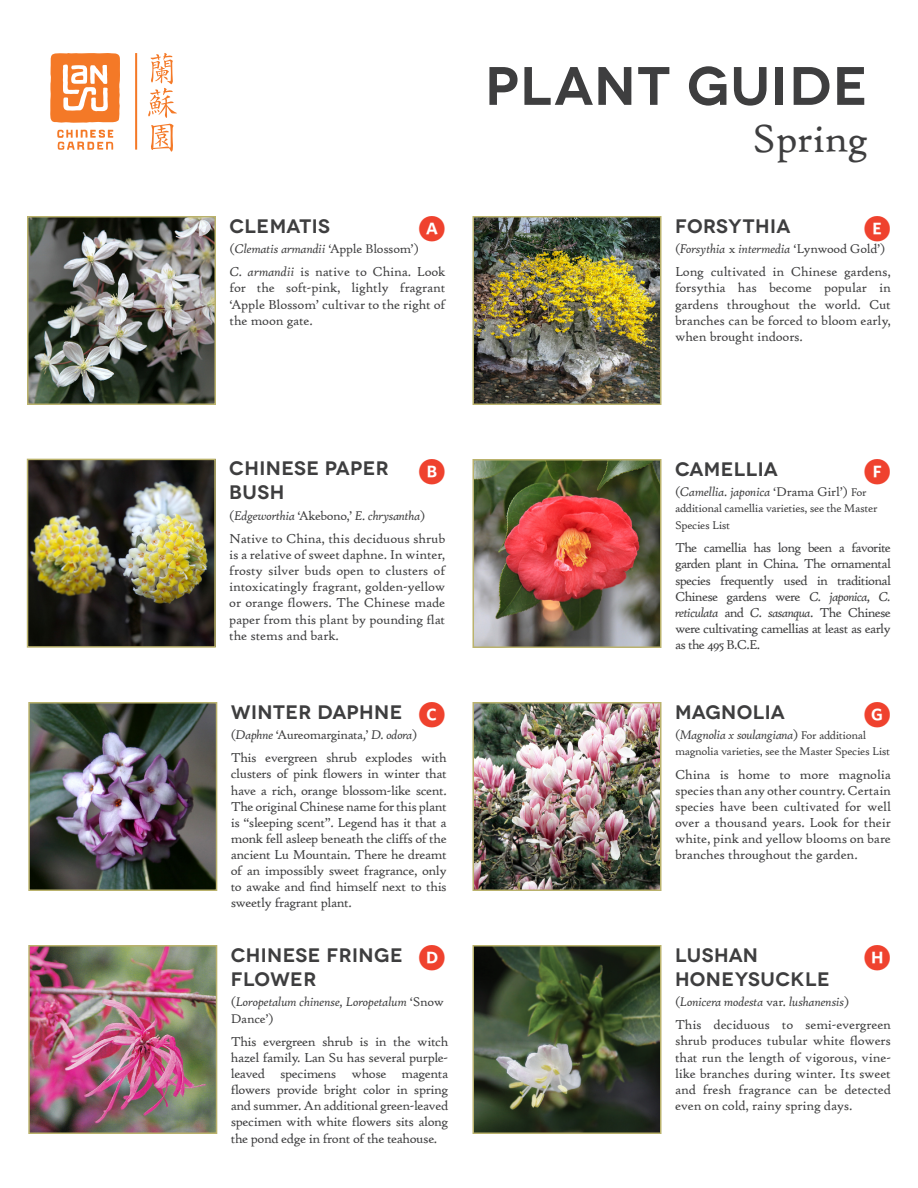
<style>
.page{position:relative;width:918px;height:1188px;background:#fff}
.page>*{position:absolute;margin:0;border:0;box-sizing:border-box;transform-origin:0 0}
.t1{font:600 54px "Novecentowide";letter-spacing:.02em;color:#3e3e3f}
.t2{font:42px "Hightower Text Roman";letter-spacing:-.01em;color:#3e3e3f}
.Description_Body{font:27px "Whitney Index Black Rd Bd";color:#ef422e}
.Plant_Name{font:600 19.5px/24px "Novecentowide";letter-spacing:.025em;color:#3e3e3f}
.Description_Body-2{font:13.8px/16.2px "Hightower Text Roman";letter-spacing:-.015em;color:#3e3e3f;text-align:justify}
.Plant_Latin{font:italic 13.5px/16.5px "Hightower Text";letter-spacing:-.02em;color:#3e3e3f}
.Plant_Latin-2{font:13.5px "Hightower Text Roman";letter-spacing:-.03em;color:#3e3e3f}
.Plant_Latin-3{font:12px/16.5px "Hightower Text Roman";letter-spacing:-.03em;color:#3e3e3f}
.s1{font-family:"Hightower Text";font-style:italic}
.s2{font-family:"Hightower Text Roman";font-style:normal}
.s3{font-family:"Hightower Text Roman";font-style:normal;font-size:12px}
</style>
<div class="page">
<img style="left:30px;top:219px;width:183px;height:183px">
<div style="left:27px;top:216px;width:189px;height:189px;border:2px solid #bab26c"></div>
<img style="left:31px;top:705px;width:183px;height:183px">
<div style="left:28px;top:702px;width:189px;height:189px;border:2px solid #bab26c"></div>
<img style="left:475px;top:705px;width:184px;height:183px">
<div style="left:472px;top:702px;width:190px;height:189px;border:2px solid #bab26c"></div>
<img style="left:475px;top:219px;width:184px;height:183px">
<div style="left:472px;top:216px;width:190px;height:189px;border:2px solid #bab26c"></div>
<img style="left:30px;top:462px;width:183px;height:183px">
<div style="left:27px;top:459px;width:189px;height:189px;border:2px solid #bab26c"></div>
<img style="left:31px;top:948px;width:183px;height:183px">
<div style="left:28px;top:945px;width:189px;height:189px;border:2px solid #bab26c"></div>
<img style="left:475px;top:948px;width:184px;height:183px">
<div style="left:472px;top:945px;width:190px;height:189px;border:2px solid #bab26c"></div>
<img style="left:475px;top:462px;width:184px;height:183px">
<div style="left:472px;top:459px;width:190px;height:189px;border:2px solid #bab26c"></div>
<svg style="left:57px;top:130px;width:57px;height:20px"></svg>
<svg style="left:50px;top:53px;width:70px;height:70px"></svg>
<svg style="left:151px;top:124px;width:23px;height:28px"></svg>
<svg style="left:148px;top:53px;width:29px;height:65px"></svg>
<hr style="left:135px;top:53px;width:2px;height:97px;background:#f47927">
<p class="Description_Body" style="left:418px;top:216px;width:28px">A</p>
<p class="Plant_Name" style="left:230px;top:214px;width:102px">CLEMATIS</p>
<p class="Plant_Latin-2" style="left:230px;top:241px;width:191px">(<span class="s1">Clematis armandii</span> ‘Apple Blossom’)</p>
<p class="Description_Body-2" style="left:230px;top:264px;width:218px"><span class="s1">C. armandii</span> is native to China. Look for the soft-pink, lightly fragrant ‘Apple Blossom’ cultivar to the right of the moon gate.</p>
<p class="t1" style="left:485px;top:53px;width:384px">PLANT GUIDE</p>
<p class="t2" style="left:752px;top:114px;width:117px">Spring</p>
<p class="Description_Body" style="left:864px;top:216px;width:28px">E</p>
<p class="Plant_Name" style="left:675px;top:214px;width:117px">FORSYTHIA</p>
<p class="Plant_Latin" style="left:675px;top:241px;width:212px"><span class="s2">(</span>Forsythia <span class="s2">x</span> intermedia <span class="s2">‘Lynwood Gold’)</span></p>
<p class="Description_Body-2" style="left:675px;top:264px;width:218px">Long cultivated in Chinese gardens, forsythia has become popular in gardens throughout the world. Cut branches can be forced to bloom early, when brought indoors.</p>
<p class="Description_Body" style="left:418px;top:459px;width:28px">B</p>
<p class="Plant_Name" style="left:229px;top:457px;width:161px">CHINESE PAPER<br>BUSH</p>
<p class="Plant_Latin" style="left:229px;top:508px;width:198px"><span class="s2">(</span>Edgeworthia <span class="s2">‘Akebono,’</span> E. chrysantha<span class="s2">)</span></p>
<p class="Description_Body-2" style="left:229px;top:530px;width:218px">Native to China, this deciduous shrub is a relative of sweet daphne. In winter, frosty silver buds open to clusters of intoxicatingly fragrant, golden-yellow or orange flowers. The Chinese made paper from this plant by pounding flat the stems and bark.</p>
<p class="Description_Body" style="left:418px;top:702px;width:28px">C</p>
<p class="Plant_Name" style="left:231px;top:700px;width:173px">WINTER DAPHNE</p>
<p class="Plant_Latin-2" style="left:231px;top:727px;width:188px">(<span class="s1">Daphne</span> ‘Aureomarginata,’ <span class="s1">D. odora</span>)</p>
<p class="Description_Body-2" style="left:231px;top:750px;width:218px">This evergreen shrub explodes with clusters of pink flowers in winter that have a rich, orange blossom-like scent.<br>The original Chinese name for this plant is “sleeping scent”. Legend has it that a monk fell asleep beneath the cliffs of the ancient Lu Mountain. There he dreamt of an impossibly sweet fragrance, only to awake and find himself next to this sweetly fragrant plant.</p>
<p class="Description_Body" style="left:418px;top:945px;width:28px">D</p>
<p class="Plant_Name" style="left:231px;top:943px;width:173px">CHINESE FRINGE<br>FLOWER</p>
<p class="Plant_Latin" style="left:231px;top:994px;width:215px"><span class="s2">(</span>Loropetalum chinense, Loropetalum <span class="s2">‘Snow<br>Dance’)</span></p>
<p class="Description_Body-2" style="left:231px;top:1033px;width:219px">This evergreen shrub is in the witch hazel family. Lan Su has several purple&shy;leaved specimens whose magenta flowers provide bright color in spring and summer. An additional green-leaved specimen with white flowers sits along the pond edge in front of the teahouse.</p>
<p class="Description_Body" style="left:864px;top:459px;width:28px">F</p>
<p class="Plant_Name" style="left:675px;top:457px;width:104px">CAMELLIA</p>
<p class="Plant_Latin" style="left:675px;top:484px;width:193px"><span class="s2">(</span>Camellia. japonica <span class="s2">‘Drama Girl’)</span> <span class="s3">For</span></p>
<p class="Plant_Latin-3" style="left:675px;top:500px;width:204px">additional camellia varieties, see the Master<br>Species List</p>
<p class="Description_Body-2" style="left:675px;top:540px;width:218px">The camellia has long been a favorite garden plant in China. The ornamental species frequently used in traditional Chinese gardens were <span class="s1">C. japonica, C. reticulata</span> and <span class="s1">C. sasanqua</span>. The Chinese were cultivating camellias at least as early as the 495 B.C.E.</p>
<p class="Description_Body" style="left:864px;top:702px;width:28px">G</p>
<p class="Plant_Name" style="left:675px;top:700px;width:111px">MAGNOLIA</p>
<p class="Plant_Latin" style="left:675px;top:727px;width:193px"><span class="s2">(</span>Magnolia x soulangiana<span class="s2">)</span> <span class="s3">For additional</span></p>
<p class="Plant_Latin-3" style="left:675px;top:743px;width:217px">magnolia varieties, see the Master Species List</p>
<p class="Description_Body-2" style="left:675px;top:766px;width:218px">China is home to more magnolia species than any other country. Certain species have been cultivated for well over a thousand years. Look for their white, pink and yellow blooms on bare branches throughout the garden.</p>
<p class="Description_Body" style="left:864px;top:945px;width:28px">H</p>
<p class="Plant_Name" style="left:675px;top:943px;width:156px">LUSHAN<br>HONEYSUCKLE</p>
<p class="Plant_Latin" style="left:675px;top:994px;width:176px"><span class="s2">(</span>Lonicera modesta <span class="s2">var</span>. lushanensis<span class="s2">)</span></p>
<p class="Description_Body-2" style="left:675px;top:1017px;width:218px">This deciduous to semi-evergreen shrub produces tubular white flowers that run the length of vigorous, vine&shy;like branches during winter. Its sweet and fresh fragrance can be detected even on cold, rainy spring days.</p>
</div>
